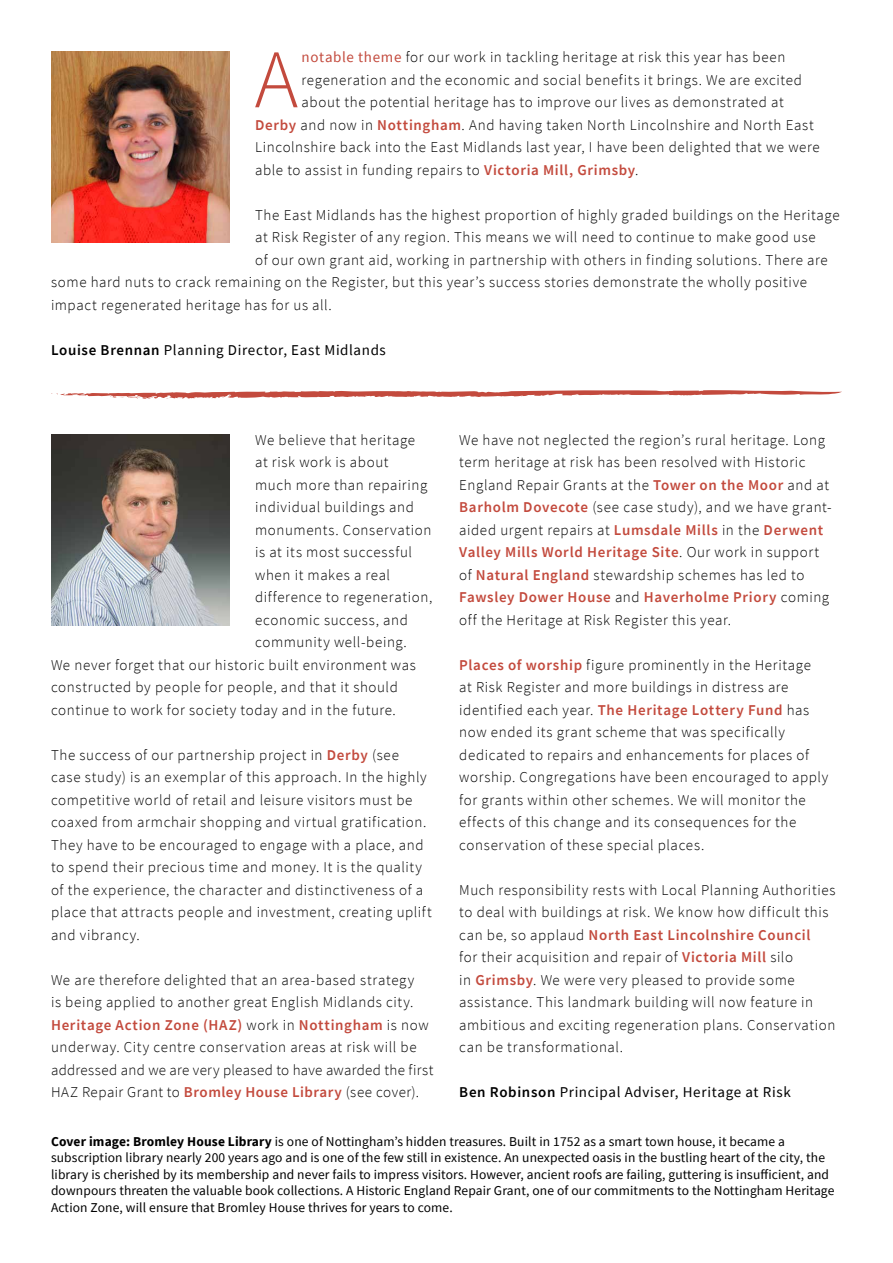
<style>
.page{position:relative;width:893px;height:1263px;background:#fff}
.page>*{position:absolute;margin:0;border:0;box-sizing:border-box;transform-origin:0 0}
.Body_Text__first_lin{font:300 83.25px "Source Sans Pro";color:#c34a3d}
.Body_Text__first_lin-2{font:300 15px/22.5px "Source Sans Pro";letter-spacing:.04em;color:#000}
.Director_Introductio{font:300 15px "Source Sans Pro";letter-spacing:.04em;color:#000}
.Body_Text{font:15px "Source Sans Pro";letter-spacing:.04em;color:#000}
.Body_Text__first_lin-3{font:15px "Source Sans Pro";letter-spacing:.045em;color:#000}
.Captions{font:13.5px/16.5px "Source Sans Pro";letter-spacing:.01em;color:#000}
.s1{font-weight:400;color:#c34a3d}
.s2{font-weight:600;color:#c34a3d}
.s3{font-weight:600}
.s4{font-weight:700}
</style>
<div class="page">
<svg style="left:51px;top:390px;width:791px;height:9px"></svg>
<img style="left:51px;top:51px;width:179px;height:191px">
<img style="left:51px;top:434px;width:179px;height:191px">
<p class="Body_Text__first_lin" style="left:254px;top:29px;width:45px">A</p>
<p class="Body_Text__first_lin-2" style="left:302px;top:46px;width:485px"><span class="s1">notable theme</span> for our work in tackling heritage at risk this year has been</p>
<p class="Body_Text__first_lin-2" style="left:302px;top:69px;width:502px">regeneration and the economic and social benefits it brings. We are excited</p>
<p class="Body_Text__first_lin-2" style="left:302px;top:91px;width:484px">about the potential heritage has to improve our lives as demonstrated at</p>
<p class="Body_Text__first_lin-2" style="left:255px;top:114px;width:560px"><span class="s2">Derby</span> and now in <span class="s2">Nottingham</span>. And having taken North Lincolnshire and North East</p>
<p class="Body_Text__first_lin-2" style="left:255px;top:136px;width:566px">Lincolnshire back into the East Midlands last year, I have been delighted that we were</p>
<p class="Body_Text__first_lin-2" style="left:255px;top:159px;width:385px">able to assist in funding repairs to <span class="s2">Victoria Mill, Grimsby</span>.</p>
<p class="Director_Introductio" style="left:255px;top:206px;width:586px">The East Midlands has the highest proportion of highly graded buildings on the Heritage</p>
<p class="Director_Introductio" style="left:255px;top:228px;width:562px">at Risk Register of any region. This means we will need to continue to make good use</p>
<p class="Director_Introductio" style="left:255px;top:251px;width:574px">of our own grant aid, working in partnership with others in finding solutions. There are</p>
<p class="Director_Introductio" style="left:51px;top:273px;width:758px">some hard nuts to crack remaining on the Register, but this year’s success stories demonstrate the wholly positive</p>
<p class="Director_Introductio" style="left:51px;top:296px;width:282px">impact regenerated heritage has for us all.</p>
<p class="Body_Text" style="left:51px;top:340px;width:336px"><span class="s3">Louise Brennan</span> Planning Director, East Midlands</p>
<p class="Body_Text__first_lin-2" style="left:255px;top:428px;width:162px">We believe that heritage</p>
<p class="Body_Text__first_lin-2" style="left:255px;top:451px;width:135px">at risk work is about</p>
<p class="Body_Text__first_lin-2" style="left:255px;top:473px;width:174px">much more than repairing</p>
<p class="Body_Text__first_lin-2" style="left:255px;top:496px;width:160px">individual buildings and</p>
<p class="Body_Text__first_lin-2" style="left:255px;top:518px;width:178px">monuments. Conservation</p>
<p class="Body_Text__first_lin-2" style="left:255px;top:541px;width:158px">is at its most successful</p>
<p class="Body_Text__first_lin-2" style="left:255px;top:563px;width:137px">when it makes a real</p>
<p class="Body_Text__first_lin-2" style="left:255px;top:586px;width:179px">difference to regeneration,</p>
<p class="Body_Text__first_lin-2" style="left:255px;top:608px;width:154px">economic success, and</p>
<p class="Body_Text__first_lin-2" style="left:255px;top:631px;width:153px">community well-being.</p>
<p class="Body_Text__first_lin-2" style="left:51px;top:653px;width:366px">We never forget that our historic built environment was</p>
<p class="Body_Text__first_lin-2" style="left:51px;top:676px;width:348px">constructed by people for people, and that it should</p>
<p class="Body_Text__first_lin-2" style="left:51px;top:698px;width:346px">continue to work for society today and in the future.</p>
<p class="Body_Text__first_lin-2" style="left:51px;top:743px;width:382px">The success of our partnership project in <span class="s2">Derby</span> (see case study) is an exemplar of this approach. In the highly competitive world of retail and leisure visitors must be coaxed from armchair shopping and virtual gratification.<br>They have to be encouraged to engage with a place, and to spend their precious time and money. It is the quality of the experience, the character and distinctiveness of a place that attracts people and investment, creating uplift and vibrancy.</p>
<p class="Body_Text__first_lin-2" style="left:51px;top:968px;width:384px">We are therefore delighted that an area-based strategy<br>is being applied to another great English Midlands city.<br><span class="s2">Heritage Action Zone (HAZ)</span> work in <span class="s2">Nottingham</span> is now underway. City centre conservation areas at risk will be addressed and we are very pleased to have awarded the first HAZ Repair Grant to <span class="s2">Bromley House Library</span> (see cover).</p>
<p class="Body_Text__first_lin-2" style="left:459px;top:428px;width:374px">We have not neglected the region’s rural heritage. Long term heritage at risk has been resolved with Historic England Repair Grants at the <span class="s2">Tower on the Moor</span> and at <span class="s2">Barholm Dovecote</span> (see case study), and we have grant&shy;aided urgent repairs at <span class="s2">Lumsdale Mills</span> in the <span class="s2">Derwent Valley Mills World Heritage Site</span>. Our work in support of <span class="s2">Natural England</span> stewardship schemes has led to <span class="s2">Fawsley Dower House</span> and <span class="s2">Haverholme Priory</span> coming off the Heritage at Risk Register this year.</p>
<p class="Body_Text__first_lin-2" style="left:459px;top:653px;width:371px"><span class="s2">Places of worship</span> figure prominently in the Heritage<br>at Risk Register and more buildings in distress are identified each year. <span class="s2">The Heritage Lottery Fund</span> has now ended its grant scheme that was specifically dedicated to repairs and enhancements for places of worship. Congregations have been encouraged to apply for grants within other schemes. We will monitor the effects of this change and its consequences for the conservation of these special places.</p>
<p class="Body_Text__first_lin-2" style="left:459px;top:878px;width:378px">Much responsibility rests with Local Planning Authorities to deal with buildings at risk. We know how difficult this can be, so applaud <span class="s2">North East Lincolnshire Council<br></span>for their acquisition and repair of <span class="s2">Victoria Mill</span> silo<br>in <span class="s2">Grimsby</span>. We were very pleased to provide some assistance. This landmark building will now feature in ambitious and exciting regeneration plans. Conservation can be transformational.</p>
<p class="Body_Text__first_lin-3" style="left:459px;top:1083px;width:333px"><span class="s3">Ben Robinson</span> Principal Adviser, Heritage at Risk</p>
<p class="Captions" style="left:51px;top:1133px;width:785px"><span class="s4">Cover image: Bromley House Library</span> is one of Nottingham’s hidden treasures. Built in 1752 as a smart town house, it became a subscription library nearly 200 years ago and is one of the few still in existence. An unexpected oasis in the bustling heart of the city, the library is cherished by its membership and never fails to impress visitors. However, ancient roofs are failing, guttering is insufficient, and downpours threaten the valuable book collections. A Historic England Repair Grant, one of our commitments to the Nottingham Heritage Action Zone, will ensure that Bromley House thrives for years to come.</p>
</div>
